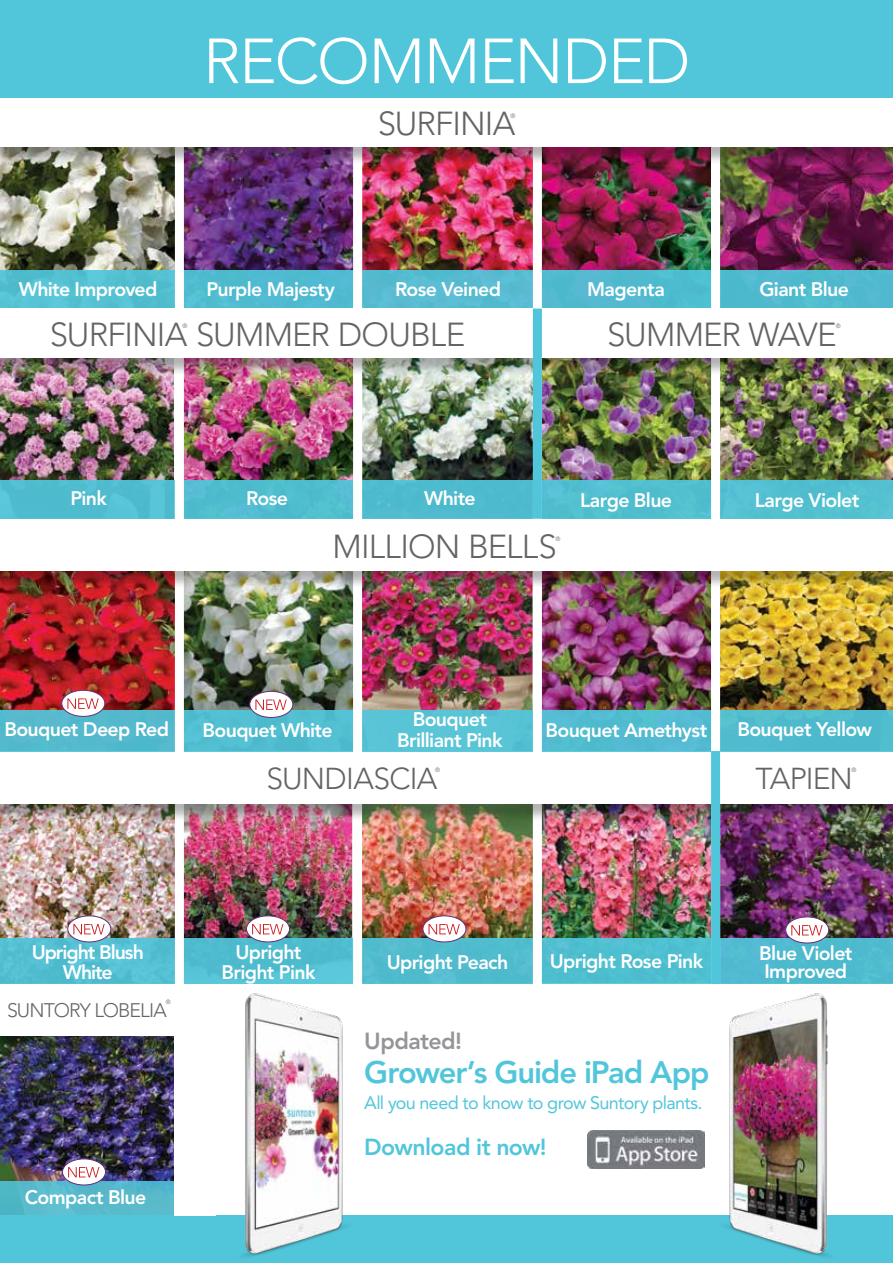
<style>
.page{position:relative;width:893px;height:1263px;background:#fff}
.page>*{position:absolute;margin:0;border:0;box-sizing:border-box;transform-origin:0 0}
.t1{font:300 63px "Avenir LT Std";letter-spacing:-.02em;color:#fff}
.t2{font:300 33px "Avenir LT Std";letter-spacing:-.025em;color:#636466}
.t3{font:800 30.9px "Avenir LT Std";letter-spacing:-.035em;color:#51c6db}
.t4{font:300 30px "Avenir LT Std";letter-spacing:-.025em;color:#636466}
.t5{font:800 23.1px "Avenir LT Std";letter-spacing:-.025em;color:#51c6db}
.t6{font:800 23.1px "Avenir LT Std";letter-spacing:-.025em;color:#939598}
.t7{font:800 19.5px/20.4px "Avenir LT Std";letter-spacing:-.035em;color:#fff;text-align:center}
.t8{font:800 19.5px/19.5px "Avenir LT Std";letter-spacing:-.055em;color:#fff;text-align:center}
.t9{font:300 19.5px "Avenir LT Std";letter-spacing:-.045em;color:#636466}
.t10{font:18px "Avenir LT Std";letter-spacing:-.035em;color:#51c6db}
.t11{font:300 6.15px "Avenir LT Std";color:#636466}
</style>
<div class="page">
<img style="left:184px;top:377px;width:526px;height:104px">
<div style="left:0;top:0;width:893px;height:147px;background:#51c6db"></div>
<img style="left:185px;top:589px;width:346px;height:121px">
<img style="left:543px;top:589px;width:167px;height:121px">
<img style="left:185px;top:822px;width:167px;height:116px">
<img style="left:362px;top:822px;width:171px;height:116px">
<div style="left:352px;top:752px;width:190px;height:239px;border:8px solid #fff"></div>
<img style="left:542px;top:822px;width:168px;height:116px">
<div style="left:533px;top:751px;width:187px;height:239px;border:8px solid #fff"></div>
<div style="left:0;top:938px;width:893px;height:46px;background:#4fbdce"></div>
<img style="left:185px;top:166px;width:347px;height:104px">
<img style="left:542px;top:166px;width:168px;height:104px">
<div style="left:0;top:270px;width:893px;height:38px;background:#51bad0"></div>
<div style="left:0;top:481px;width:893px;height:38px;background:#4fbcce"></div>
<div style="left:0;top:710px;width:893px;height:41px;background:#54c0d4"></div>
<div style="left:353px;top:101px;width:9px;height:1119px;background:#fff"></div>
<div style="left:533px;top:101px;width:9px;height:890px;background:#fff"></div>
<div style="left:0;top:1215px;width:893px;height:48px;background:#51c6db"></div>
<img style="left:670px;top:984px;width:160px;height:273px">
<img style="left:192px;top:984px;width:210px;height:273px">
<img style="left:588px;top:1130px;width:116px;height:39px">
<div style="left:250px;top:691px;width:43px;height:26px;background:#fff;border-radius:50%"></div>
<div style="left:249px;top:691px;width:44px;height:27px;border:1px solid #672f74;border-radius:50%"></div>
<svg style="left:255px;top:699px;width:32px;height:11px"></svg>
<svg style="left:423px;top:916px;width:43px;height:26px"></svg>
<div style="left:423px;top:915px;width:43px;height:27px;border:1px solid #672f74;border-radius:50%"></div>
<svg style="left:429px;top:924px;width:31px;height:10px"></svg>
<svg style="left:246px;top:916px;width:44px;height:26px"></svg>
<div style="left:246px;top:915px;width:44px;height:27px;border:1px solid #672f74;border-radius:50%"></div>
<svg style="left:252px;top:924px;width:31px;height:10px"></svg>
<img style="left:0;top:166px;width:184px;height:1050px">
<div style="left:0;top:100px;width:893px;height:66px;background:#000;opacity:.3"></div>
<div style="left:0;top:98px;width:893px;height:49px;background:#fff"></div>
<div style="left:0;top:523px;width:893px;height:66px;background:#000;opacity:.3"></div>
<div style="left:0;top:521px;width:893px;height:49px;background:#fff"></div>
<div style="left:0;top:754px;width:739px;height:68px;background:#000;opacity:.3"></div>
<div style="left:0;top:752px;width:720px;height:51px;background:#fff"></div>
<div style="left:0;top:986px;width:210px;height:68px;background:#000;opacity:.3"></div>
<div style="left:0;top:984px;width:192px;height:51px;background:#fff"></div>
<div style="left:0;top:311px;width:552px;height:66px;background:#000;opacity:.3"></div>
<div style="left:0;top:308px;width:533px;height:50px;background:#fff"></div>
<div style="left:544px;top:311px;width:349px;height:66px;background:#000;opacity:.3"></div>
<div style="left:541px;top:308px;width:352px;height:50px;background:#fff"></div>
<img style="left:710px;top:147px;width:183px;height:844px">
<div style="left:175px;top:984px;width:41px;height:231px;background:#fff"></div>
<div style="left:531px;top:308px;width:12px;height:50px;background:#f0fafc"></div>
<div style="left:533px;top:308px;width:9px;height:211px;background:#51c6db"></div>
<div style="left:711px;top:751px;width:9px;height:233px;background:#51c6db"></div>
<h1 class="t1" style="left:203px;top:24px;width:489px">RECOMMENDED</h1>
<h2 class="t2" style="left:378px;top:104px;width:139px">SURFINIA</h2>
<p class="t11" style="left:510px;top:112px;width:6px">®</p>
<p class="t7" style="left:19px;top:279px;width:140px">White Improved</p>
<p class="t7" style="left:207px;top:279px;width:130px">Purple Majesty</p>
<p class="t7" style="left:395px;top:279px;width:107px">Rose Veined</p>
<p class="t7" style="left:587px;top:279px;width:79px">Magenta</p>
<p class="t7" style="left:759px;top:279px;width:91px">Giant Blue</p>
<h2 class="t2" style="left:50px;top:315px;width:417px">SURFINIA SUMMER DOUBLE</h2>
<p class="t11" style="left:182px;top:322px;width:6px">®</p>
<h2 class="t2" style="left:607px;top:315px;width:231px">SUMMER WAVE</h2>
<p class="t11" style="left:836px;top:322px;width:6px">®</p>
<p class="t7" style="left:70px;top:488px;width:38px">Pink</p>
<p class="t7" style="left:246px;top:488px;width:43px">Rose</p>
<p class="t7" style="left:424px;top:488px;width:53px">White</p>
<p class="t7" style="left:580px;top:490px;width:94px">Large Blue</p>
<p class="t7" style="left:755px;top:490px;width:106px">Large Violet</p>
<h2 class="t2" style="left:333px;top:527px;width:226px">MILLION BELLS</h2>
<p class="t11" style="left:555px;top:535px;width:6px">®</p>
<p class="t7" style="left:4px;top:719px;width:166px">Bouquet Deep Red</p>
<p class="t7" style="left:397px;top:709px;width:107px">Bouquet<br>Brilliant Pink</p>
<p class="t7" style="left:203px;top:720px;width:132px">Bouquet White</p>
<p class="t7" style="left:545px;top:720px;width:163px">Bouquet Amethyst</p>
<p class="t7" style="left:737px;top:719px;width:136px">Bouquet Yellow</p>
<p class="t11" style="left:435px;top:766px;width:6px">®</p>
<h3 class="t4" style="left:756px;top:761px;width:99px">TAPIEN</h3>
<p class="t11" style="left:851px;top:766px;width:6px">®</p>
<h3 class="t4" style="left:267px;top:761px;width:172px">SUNDIASCIA</h3>
<p class="t8" style="left:32px;top:943px;width:114px">Upright Blush<br>White</p>
<p class="t7" style="left:221px;top:943px;width:95px;line-height:19.5px">Upright<br>Bright Pink</p>
<p class="t7" style="left:387px;top:952px;width:123px">Upright Peach</p>
<p class="t11" style="left:166px;top:999px;width:6px">®</p>
<p class="t9" style="left:7px;top:999px;width:161px">SUNTORY LOBELIA</p>
<p class="t7" style="left:550px;top:951px;width:155px">Upright Rose Pink</p>
<p class="t7" style="left:25px;top:1187px;width:123px">Compact Blue</p>
<p class="t6" style="left:364px;top:1027px;width:99px">Updated!</p>
<h3 class="t3" style="left:364px;top:1054px;width:347px">Grower’s Guide iPad App</h3>
<p class="t10" style="left:364px;top:1092px;width:340px">All you need to know to grow Suntory plants.</p>
<p class="t5" style="left:364px;top:1133px;width:184px">Download it now!</p>
<p class="t7" style="left:759px;top:945px;width:95px;line-height:17.4px;text-align:left">Blue Violet<br>Improved</p>
</div>
